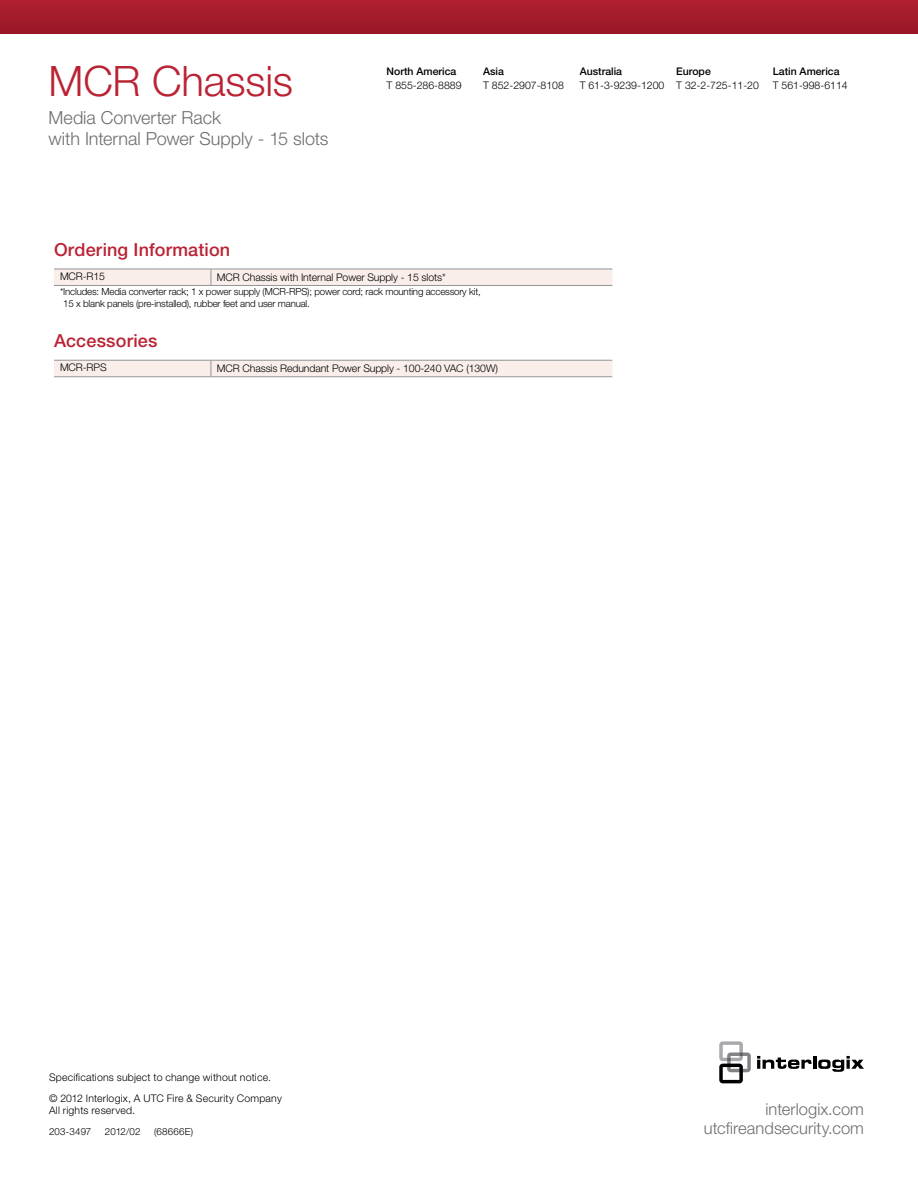
<style>
.page{position:relative;width:918px;height:1188px;background:#fff}
.page>*{position:absolute;margin:0;border:0;box-sizing:border-box;transform-origin:0 0}
.t1{font:300 42px "Helvetica Neue LT Pro";letter-spacing:-.005em;color:#ba2334}
.t2{font:300 18px/21px "Helvetica Neue LT Pro";color:#6d6e71}
.t3{font:500 18px "Helvetica Neue LT Pro";letter-spacing:.01em;color:#ba2334}
.t4{font:300 16.5px/19.5px "Helvetica Neue LT Std";color:#6d6e71;text-align:right}
.t5{font:300 10.5px "Helvetica Neue LT Std";letter-spacing:-.01em;color:#000}
.t6{font:300 10.5px/21px "Helvetica Neue LT Std";letter-spacing:.02em;color:#000}
.t7{font:300 10.5px "Helvetica Neue LT Pro";color:#000}
.t8{font:500 10.5px "Helvetica Neue LT Pro";color:#000}
.t9{font:300 9.75px/11.2px "Helvetica Neue LT Std";letter-spacing:-.02em;color:#000}
.t10{font:300 9.75px "Helvetica Neue LT Pro";letter-spacing:.015em;color:#000}
</style>
<div class="page">
<div style="left:0;top:0;width:918px;height:34px;background:#a31b2b"></div>
<svg style="left:757px;top:1056px;width:107px;height:16px"></svg>
<svg style="left:719px;top:1041px;width:32px;height:42px"></svg>
<hr style="left:211px;top:285px;width:216px;height:1px;background:#939598">
<hr style="left:427px;top:285px;width:185px;height:1px;background:#939598">
<div style="left:54px;top:269px;width:558px;height:16px;background:#f9eeea"></div>
<hr style="left:54px;top:285px;width:157px;height:1px;background:#939598">
<svg style="left:54px;top:360px;width:558px;height:17px;background:#f1e7e3"></svg>
<hr style="left:54px;top:376px;width:157px;height:1px;background:#939598">
<h1 class="t1" style="left:49px;top:55px;width:246px">MCR Chassis</h1>
<h2 class="t2" style="left:49px;top:106px;width:281px">Media Converter Rack<br>with Internal Power Supply - 15 slots</h2>
<p class="t8" style="left:387px;top:65px;width:71px">North America</p>
<p class="t7" style="left:387px;top:78px;width:76px">T 855-286-8889</p>
<p class="t8" style="left:483px;top:65px;width:22px">Asia</p>
<p class="t7" style="left:483px;top:78px;width:82px">T 852-2907-8108</p>
<p class="t8" style="left:580px;top:65px;width:44px">Australia</p>
<p class="t7" style="left:580px;top:78px;width:86px">T 61-3-9239-1200</p>
<p class="t8" style="left:676px;top:65px;width:36px">Europe</p>
<p class="t7" style="left:676px;top:78px;width:84px">T 32-2-725-11-20</p>
<p class="t8" style="left:773px;top:65px;width:68px">Latin America</p>
<p class="t7" style="left:773px;top:78px;width:76px">T 561-998-6114</p>
<h2 class="t3" style="left:54px;top:239px;width:178px">Ordering Information</h2>
<p class="t5" style="left:60px;top:270px;width:47px">MCR-R15</p>
<p class="t5" style="left:217px;top:271px;width:230px">MCR Chassis with Internal Power Supply - 15 slots*</p>
<p class="t9" style="left:63px;top:286px;width:419px;text-indent:-3px">*Includes: Media converter rack; 1 x power supply (MCR-RPS); power cord; rack mounting accessory kit,<br>15 x blank panels (pre-installed), rubber feet and user manual.</p>
<h2 class="t3" style="left:54px;top:330px;width:105px">Accessories</h2>
<p class="t5" style="left:60px;top:361px;width:48px">MCR-RPS</p>
<p class="t5" style="left:217px;top:362px;width:283px">MCR Chassis Redundant Power Supply - 100-240 VAC (130W)</p>
<p class="t6" style="left:49px;top:1067px;width:234px">Specifications subject to change without notice. © 2012 Interlogix, A UTC Fire &amp; Security Company</p>
<p class="t6" style="left:49px;top:1100px;width:87px">All rights reserved.</p>
<p class="t10" style="left:49px;top:1125px;width:44px">203-3497</p>
<p class="t10" style="left:105px;top:1125px;width:37px">2012/02</p>
<p class="t10" style="left:154px;top:1125px;width:41px">(68666E)</p>
<h3 class="t4" style="left:704px;top:1099px;width:162px">interlogix.com utcfireandsecurity.com</h3>
</div>
